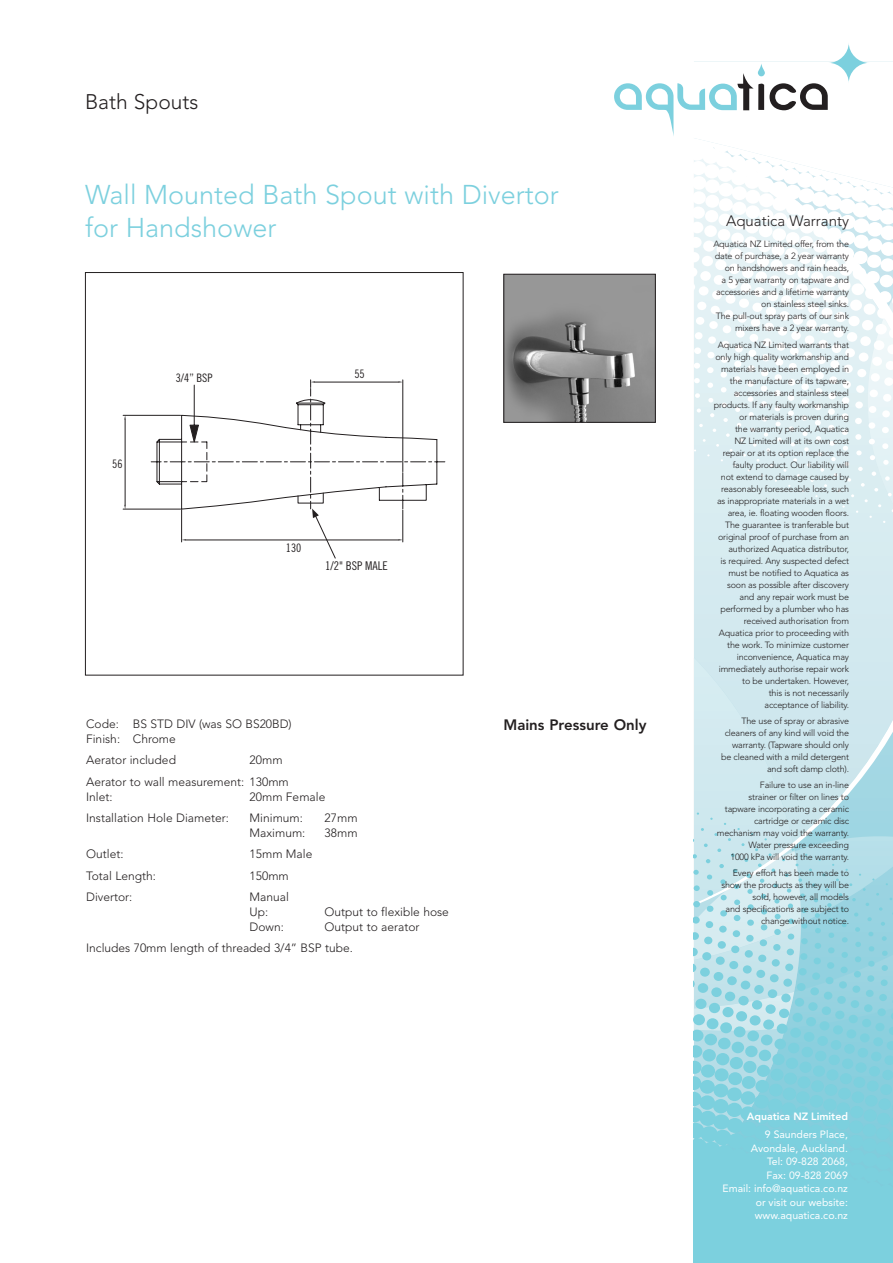
<style>
.page{position:relative;width:893px;height:1263px;background:#fff}
.page>*{position:absolute;margin:0;border:0;box-sizing:border-box;transform-origin:0 0}
.handy_tip{font:300 27px "Avenir";color:#7cd0de}
.top_header{font:300 21px "Avenir";color:#231f20}
.side_text{font:800 15px "Avenir";color:#231f20}
.side_text-2{font:300 15px "Avenir";color:#231f20}
.handy_tip-2{font:300 12px "Avenir";color:#231f20}
.t1{font:12px "Trade Gothic Cond Eighteen";color:#231f20}
.t2{font:11.7px "Trade Gothic Cond Eighteen";color:#231f20}
.t3{font:10.5px "Avenir";color:#fff}
.t4{font:800 10.5px "Avenir";color:#fff}
.t5{font:300 9px/12px "Avenir";letter-spacing:-.02em;color:#231f20;text-align:right}
</style>
<div class="page">
<div style="left:694px;top:523px;width:199px;height:135px;background:#d5eaf0"></div>
<svg style="left:694px;top:658px;width:199px;height:605px;background:#a5dae5"></svg>
<svg style="left:614px;top:61px;width:279px;height:462px"></svg>
<svg style="left:828px;top:43px;width:41px;height:40px"></svg>
<div style="left:85px;top:272px;width:378px;height:403px;border:1px solid #231f20"></div>
<svg style="left:123px;top:380px;width:322px;height:179px"></svg>
<img style="left:505px;top:276px;width:149px;height:145px">
<div style="left:503px;top:274px;width:153px;height:149px;border:1px solid #231f20"></div>
<p class="top_header" style="left:85px;top:90px;width:115px">Bath Spouts</p>
<p class="handy_tip" style="left:85px;top:178px;width:475px">Wall Mounted Bath Spout with Divertor</p>
<p class="handy_tip" style="left:85px;top:212px;width:193px">for Handshower</p>
<p class="t2" style="left:112px;top:457px;width:12px">56</p>
<p class="t2" style="left:176px;top:371px;width:38px">3/4” BSP</p>
<p class="t2" style="left:354px;top:367px;width:12px">55</p>
<p class="t2" style="left:286px;top:541px;width:17px">130</p>
<p class="t1" style="left:325px;top:559px;width:64px">1/2" BSP MALE</p>
<p class="handy_tip-2" style="left:86px;top:717px;width:207px">Code: BS STD DIV (was SO BS20BD)</p>
<p class="handy_tip-2" style="left:86px;top:732px;width:91px">Finish: Chrome</p>
<p class="handy_tip-2" style="left:86px;top:753px;width:91px">Aerator included</p>
<p class="handy_tip-2" style="left:250px;top:753px;width:34px">20mm</p>
<p class="handy_tip-2" style="left:86px;top:774px;width:204px">Aerator to wall measurement: 130mm</p>
<p class="handy_tip-2" style="left:86px;top:789px;width:28px">Inlet:</p>
<p class="handy_tip-2" style="left:250px;top:789px;width:77px">20mm Female</p>
<p class="handy_tip-2" style="left:86px;top:811px;width:144px">Installation Hole Diameter:</p>
<p class="handy_tip-2" style="left:250px;top:811px;width:55px">Minimum:</p>
<p class="handy_tip-2" style="left:325px;top:811px;width:34px">27mm</p>
<p class="handy_tip-2" style="left:250px;top:826px;width:57px">Maximum:</p>
<p class="handy_tip-2" style="left:325px;top:826px;width:34px">38mm</p>
<p class="handy_tip-2" style="left:86px;top:847px;width:39px">Outlet:</p>
<p class="handy_tip-2" style="left:250px;top:847px;width:64px">15mm Male</p>
<p class="handy_tip-2" style="left:86px;top:868px;width:71px">Total Length:</p>
<p class="handy_tip-2" style="left:250px;top:868px;width:41px">150mm</p>
<p class="handy_tip-2" style="left:86px;top:890px;width:48px">Divertor:</p>
<p class="handy_tip-2" style="left:250px;top:890px;width:41px">Manual</p>
<p class="handy_tip-2" style="left:250px;top:905px;width:20px">Up:</p>
<p class="handy_tip-2" style="left:325px;top:905px;width:126px">Output to flexible hose</p>
<p class="handy_tip-2" style="left:250px;top:920px;width:36px">Down:</p>
<p class="handy_tip-2" style="left:325px;top:920px;width:96px">Output to aerator</p>
<p class="handy_tip-2" style="left:86px;top:941px;width:268px">Includes 70mm length of threaded 3/4” BSP tube.</p>
<p class="side_text" style="left:503px;top:716px;width:145px">Mains Pressure Only</p>
<p class="side_text-2" style="left:726px;top:212px;width:124px">Aquatica Warranty</p>
<p class="t5" style="left:713px;top:238px;width:137px">Aquatica NZ Limited offer, from the date of purchase, a 2 year warranty on handshowers and rain heads,<br>a 5 year warranty on tapware and accessories and a lifetime warranty on stainless steel sinks.<br>The pull-out spray parts of our sink mixers have a 2 year warranty.</p>
<p class="t5" style="left:714px;top:338px;width:137px">Aquatica NZ Limited warrants that only high quality workmanship and materials have been employed in the manufacture of its tapware, accessories and stainless steel products. If any faulty workmanship or materials is proven during<br>the warranty period, Aquatica<br>NZ Limited will at its own cost repair or at its option replace the faulty product. Our liability will<br>not extend to damage caused by reasonably foreseeable loss, such as inappropriate materials in a wet area, ie. floating wooden floors.<br>The guarantee is tranferable but original proof of purchase from an authorized Aquatica distributor,<br>is required. Any suspected defect must be notified to Aquatica as soon as possible after discovery and any repair work must be performed by a plumber who has received authorisation from<br>Aquatica prior to proceeding with the work. To minimize customer inconvenience, Aquatica may immediately authorise repair work to be undertaken. However,<br>this is not necessarily<br>acceptance of liability.</p>
<p class="t5" style="left:721px;top:715px;width:129px">The use of spray or abrasive cleaners of any kind will void the warranty. (Tapware should only be cleaned with a mild detergent and soft damp cloth).</p>
<p class="t5" style="left:717px;top:779px;width:134px">Failure to use an in-line<br>strainer or filter on lines to tapware incorporating a ceramic cartridge or ceramic disc mechanism may void the warranty.<br>Water pressure exceeding<br>1000 kPa will void the warranty.</p>
<p class="t5" style="left:721px;top:867px;width:129px">Every effort has been made to show the products as they will be sold, however, all models</p>
<p class="t5" style="left:726px;top:903px;width:125px">and specifications are subject to change without notice.</p>
<p class="t4" style="left:747px;top:1110px;width:103px">Aquatica NZ Limited</p>
<p class="t3" style="left:765px;top:1128px;width:85px">9 Saunders Place,</p>
<p class="t3" style="left:751px;top:1142px;width:99px">Avondale, Auckland.</p>
<p class="t3" style="left:767px;top:1155px;width:82px">Tel: 09-828 2068,</p>
<p class="t3" style="left:767px;top:1169px;width:83px">Fax: 09-828 2069</p>
<p class="t3" style="left:723px;top:1182px;width:127px">Email: info@aquatica.co.nz</p>
<p class="t3" style="left:756px;top:1196px;width:94px">or visit our website:</p>
<p class="t3" style="left:755px;top:1209px;width:95px">www.aquatica.co.nz</p>
</div>
